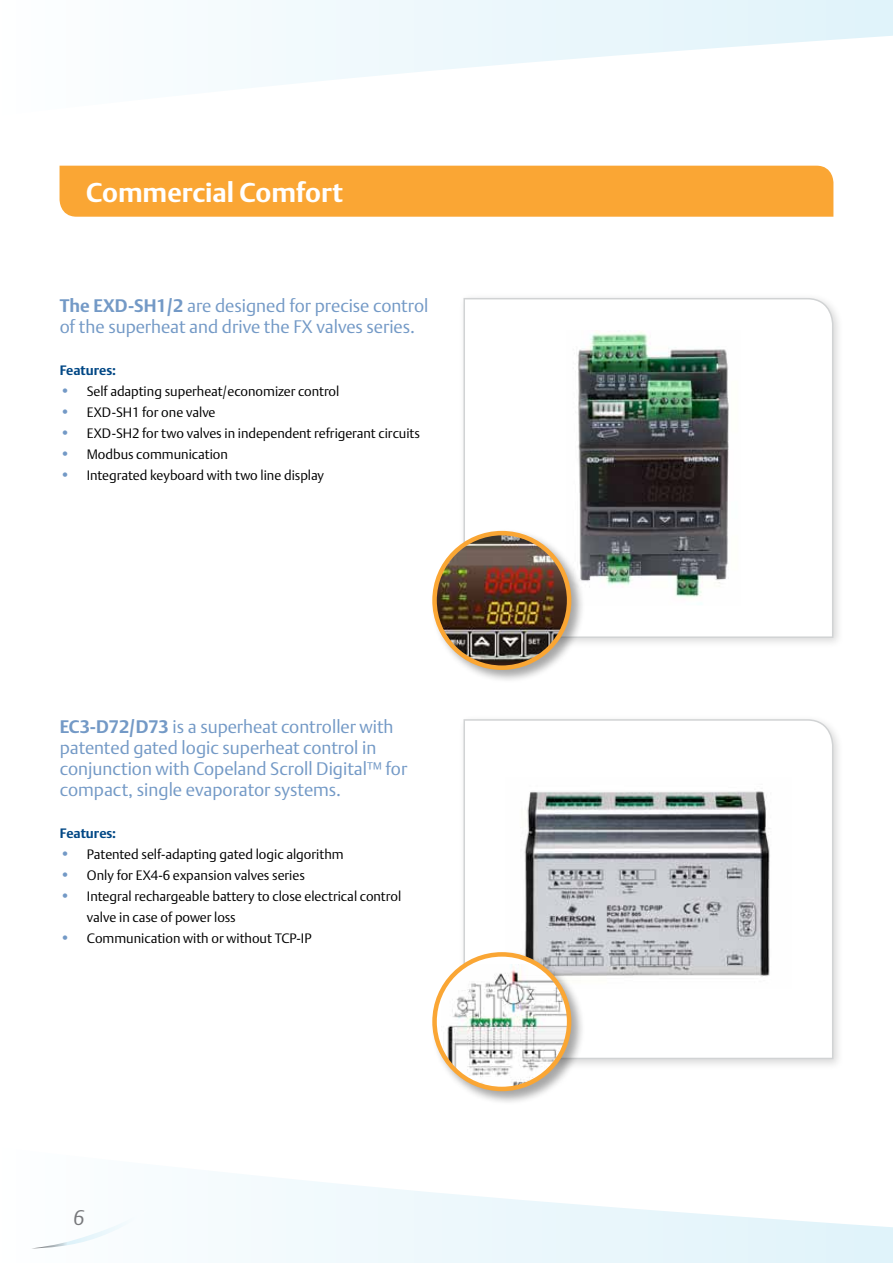
<style>
.page{position:relative;width:893px;height:1263px;background:#fff}
.page>*{position:absolute;margin:0;border:0;box-sizing:border-box;transform-origin:0 0}
.t1{font:700 27px "DTL Argo T";color:#fff}
.t2{font:italic 21px "DTL Argo T Light";color:#77787b}
.t3{font:18px/21px "DTL Argo T Light";color:#7399c6}
.t4{font:13.5px/21px "DTL Argo T Light";color:#000}
.t5{font:700 13.5px "DTL Argo T";letter-spacing:-.005em;color:#004785}
.s1{font-family:"DTL Argo T";font-weight:700}
.s2{font-size:15px;color:#7399c6}
</style>
<div class="page">
<div style="left:458px;top:293px;width:386px;height:356px;background:#000;opacity:.15"></div>
<svg style="left:463px;top:297px;width:371px;height:342px"></svg>
<div style="left:458px;top:714px;width:386px;height:356px;background:#000;opacity:.15"></div>
<svg style="left:463px;top:718px;width:371px;height:342px"></svg>
<svg style="left:32px;top:1174px;width:861px;height:89px"></svg>
<svg style="left:237px;top:0;width:656px;height:89px"></svg>
<svg style="left:32px;top:1209px;width:117px;height:39px"></svg>
<img style="left:505px;top:777px;width:286px;height:211px">
<div style="left:60px;top:166px;width:773px;height:51px;background:#faa634"></div>
<div style="left:430px;top:950px;width:156px;height:155px;background:#000;opacity:.35"></div>
<svg style="left:435px;top:954px;width:134px;height:135px"></svg>
<img style="left:441px;top:964px;width:128px;height:125px">
<div style="left:432px;top:952px;width:139px;height:139px;border:4px solid #faa634;border-radius:50%"></div>
<img style="left:566px;top:331px;width:175px;height:274px">
<div style="left:430px;top:529px;width:156px;height:155px;background:#000;opacity:.35"></div>
<img style="left:435px;top:533px;width:134px;height:135px;border-radius:67px">
<div style="left:432px;top:531px;width:139px;height:139px;border:4px solid #faa634;border-radius:50%"></div>
<h1 class="t1" style="left:86px;top:176px;width:258px">Commercial Comfort</h1>
<h3 class="t3" style="left:60px;top:295px;width:370px"><span class="s1">The EXD-SH1/2</span> are designed for precise control of the superheat and drive the FX valves series.</h3>
<p class="t5" style="left:60px;top:362px;width:58px">Features:</p>
<p class="t4" style="left:60px;top:380px;width:281px"><span class="s2">•</span> Self adapting superheat/economizer control</p>
<p class="t4" style="left:60px;top:401px;width:157px"><span class="s2">•</span> EXD-SH1 for one valve</p>
<p class="t4" style="left:60px;top:422px;width:362px"><span class="s2">•</span> EXD-SH2 for two valves in independent refrigerant circuits</p>
<p class="t4" style="left:60px;top:443px;width:170px"><span class="s2">•</span> Modbus communication</p>
<p class="t4" style="left:60px;top:464px;width:266px"><span class="s2">•</span> Integrated keyboard with two line display</p>
<h3 class="t3" style="left:60px;top:716px;width:349px"><span class="s1">EC3-D72/D73</span> is a superheat controller with patented gated logic superheat control in conjunction with Copeland Scroll Digital™ for compact, single evaporator systems.</h3>
<p class="t5" style="left:60px;top:825px;width:58px">Features:</p>
<p class="t4" style="left:60px;top:844px;width:285px"><span class="s2">•</span> Patented self-adapting gated logic algorithm</p>
<p class="t4" style="left:60px;top:865px;width:246px"><span class="s2">•</span> Only for EX4-6 expansion valves series</p>
<p class="t4" style="left:87px;top:886px;width:316px;text-indent:-27px"><span class="s2">•</span> Integral rechargeable battery to close electrical control valve in case of power loss</p>
<p class="t4" style="left:60px;top:928px;width:253px"><span class="s2">•</span> Communication with or without TCP-IP</p>
<h2 class="t2" style="left:73px;top:1205px;width:13px">6</h2>
</div>
